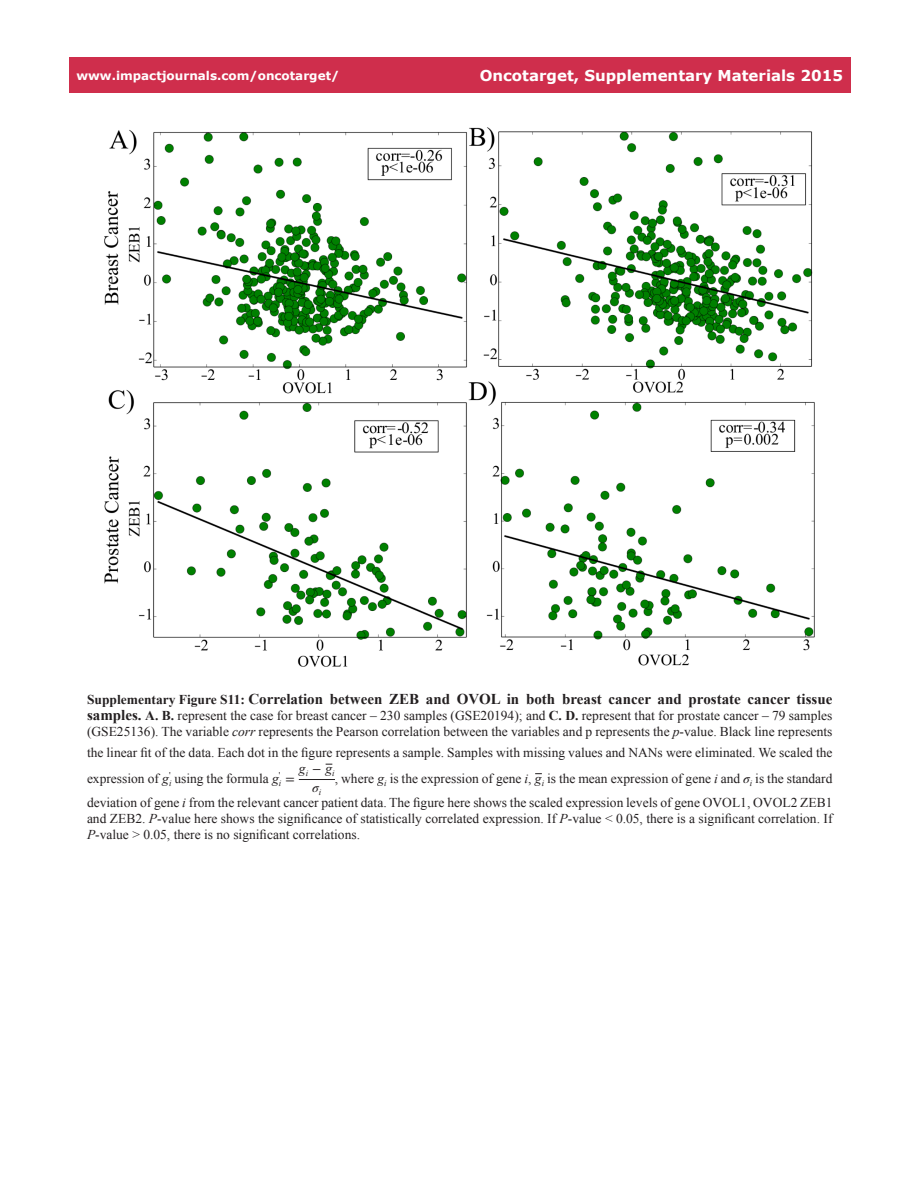
<style>
.page{position:relative;width:918px;height:1188px;background:#fff}
.page>*{position:absolute;margin:0;border:0;box-sizing:border-box;transform-origin:0 0}
.t1{font:700 15px "Times New Roman";color:#231f20}
.t2{font:700 15px "Verdana";color:#fff}
.t3{font:13.5px/16.2px "Times New Roman";color:#231f20}
.t4{font:700 12px "Verdana";color:#fff}
.t5{font:italic 8.7px/19px "Times New Roman";color:#231f20;text-align:center}
.s1{font-size:13.5px}
.s2{font-weight:700;font-size:15px}
.s3{font-weight:700}
.s4{font-style:italic}
.s5{font-family:"STIX General";font-style:normal;font-size:13.5px}
.s6{font-family:"STIX General";font-size:13.5px}
.s7{font-family:"STIX General";font-style:italic}
</style>
<div class="page">
<div style="left:69px;top:57px;width:781px;height:36px;background:#cf2e4c"></div>
<img style="left:105px;top:128px;width:710px;height:538px">
<hr style="left:299px;top:779px;width:36px;height:1px;background:#231f20">
<p class="t4" style="left:76px;top:67px;width:264px">www.impactjournals.com/oncotarget/</p>
<p class="t2" style="left:480px;top:66px;width:365px">Oncotarget, Supplementary Materials 2015</p>
<p class="t1" style="left:87px;top:688px;width:747px"><span class="s1">Supplementary Figure S11:</span> Correlation between ZEB and OVOL in both breast cancer and prostate cancer tissue</p>
<p class="t3" style="left:87px;top:707px;width:747px"><span class="s2">samples.</span> <span class="s3">A. B.</span> represent the case for breast cancer – 230 samples (GSE20194); and <span class="s3">C. D.</span> represent that for prostate cancer – 79 samples (GSE25136). The variable <span class="s4">corr</span> represents the Pearson correlation between the variables and p represents the <span class="s4">p</span>-value. Black line represents</p>
<p class="t3" style="left:87px;top:740px;width:747px;line-height:25.7px">the linear fit of the data. Each dot in the figure represents a sample. Samples with missing values and NANs were eliminated. We scaled the expression of <span class="s4">g</span><sup>'</sup> using the formula <span class="s4">g</span><sup>'</sup></p>
<p class="t5" style="left:169px;top:773px;width:4px">i</p>
<p class="t5" style="left:279px;top:773px;width:17px">i <sup>=</sup></p>
<p class="t5" style="left:299px;top:761px;width:37px"><span class="s1">g</span>i <span class="s5">−</span> <span class="s1">g</span>i <span class="s6">σ</span>i</p>
<p class="t3" style="left:87px;top:766px;width:747px;line-height:24px;text-align:right">, where <span class="s4">g</span><sub>i</sub> is the expression of gene <span class="s4">i</span>, <span class="s4">g</span><sub>i</sub> is the mean expression of gene <span class="s4">i</span> and <span class="s7">σ</span><sub>i</sub> is the standard<br>deviation of gene <span class="s4">i</span> from the relevant cancer patient data. The figure here shows the scaled expression levels of gene OVOL1, OVOL2 ZEB1</p>
<p class="t3" style="left:87px;top:810px;width:747px">and ZEB2. <span class="s4">P</span>-value here shows the significance of statistically correlated expression. If <span class="s4">P</span>-value &lt; 0.05, there is a significant correlation. If<br><span class="s4">P</span>-value &gt; 0.05, there is no significant correlations.</p>
</div>
